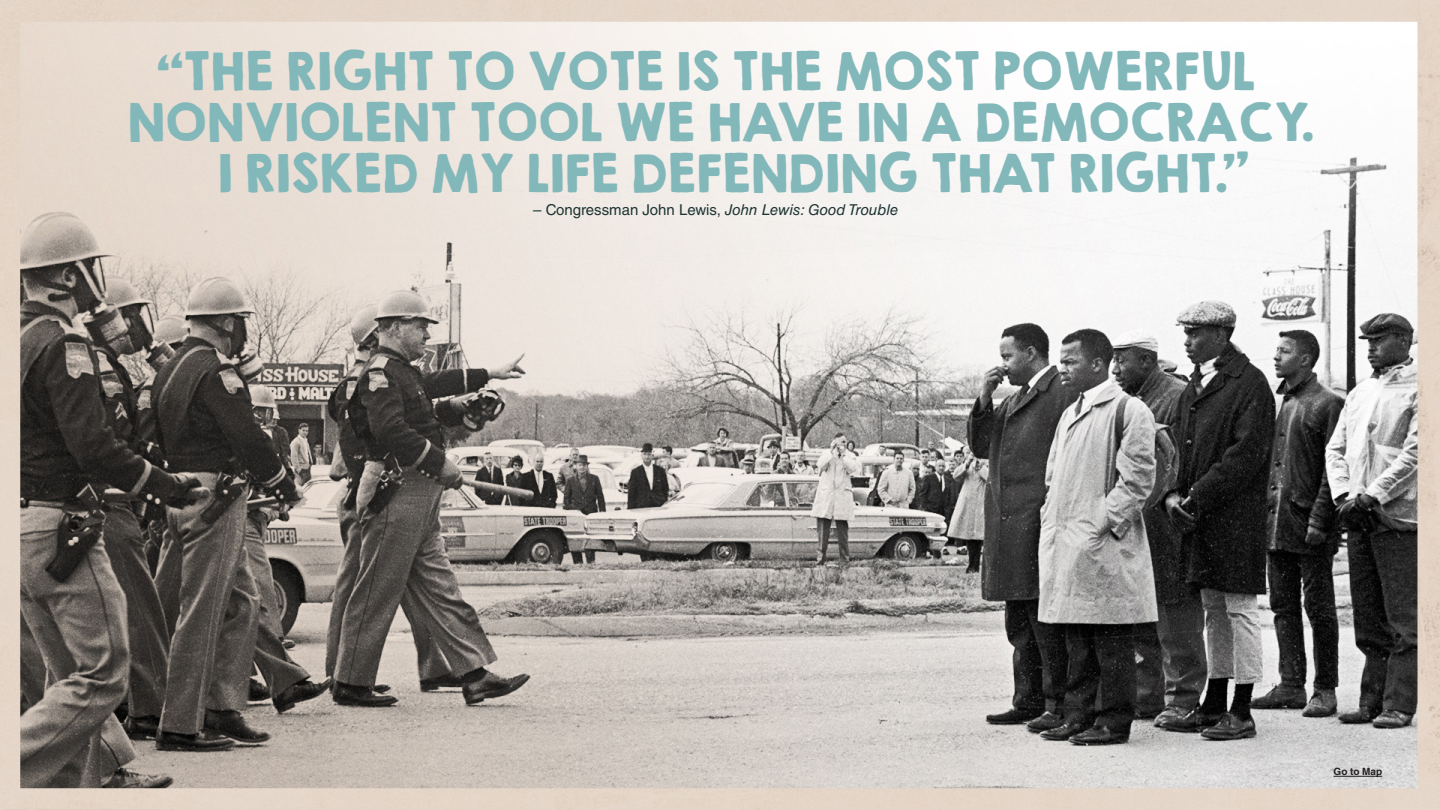
<style>
.page{position:relative;width:1440px;height:810px;background:#fff}
.page>*{position:absolute;margin:0;border:0;box-sizing:border-box;transform-origin:0 0}
.t1{font:47.5px "KGHAPPY Solid";letter-spacing:-.06em;color:#83b8bb}
.t2{font:15px "Helvetica LT Std";color:#1d3434}
.t3{font:700 10px "Helvetica LT Std";color:#231f20}
.s1{font-style:italic}
</style>
<div class="page">
<img style="left:0;top:0;width:1440px;height:810px">
<hr style="left:1334px;top:776px;width:48px;height:1px;background:#231f20">
<p class="t1" style="left:156px;top:34px;width:1101px">“THE RIGHT TO VOTE IS THE MOST POWERFUL</p>
<p class="t1" style="left:125px;top:85px;width:1192px">NONVIOLENT TOOL WE HAVE IN A DEMOCRACY.</p>
<p class="t1" style="left:215px;top:137px;width:1036px">I RISKED MY LIFE DEFENDING THAT RIGHT.”</p>
<p class="t2" style="left:533px;top:201px;width:367px">– Congressman John Lewis, <span class="s1">John Lewis: Good Trouble</span></p>
<p class="t3" style="left:1334px;top:766px;width:50px">Go to Map</p>
</div>
